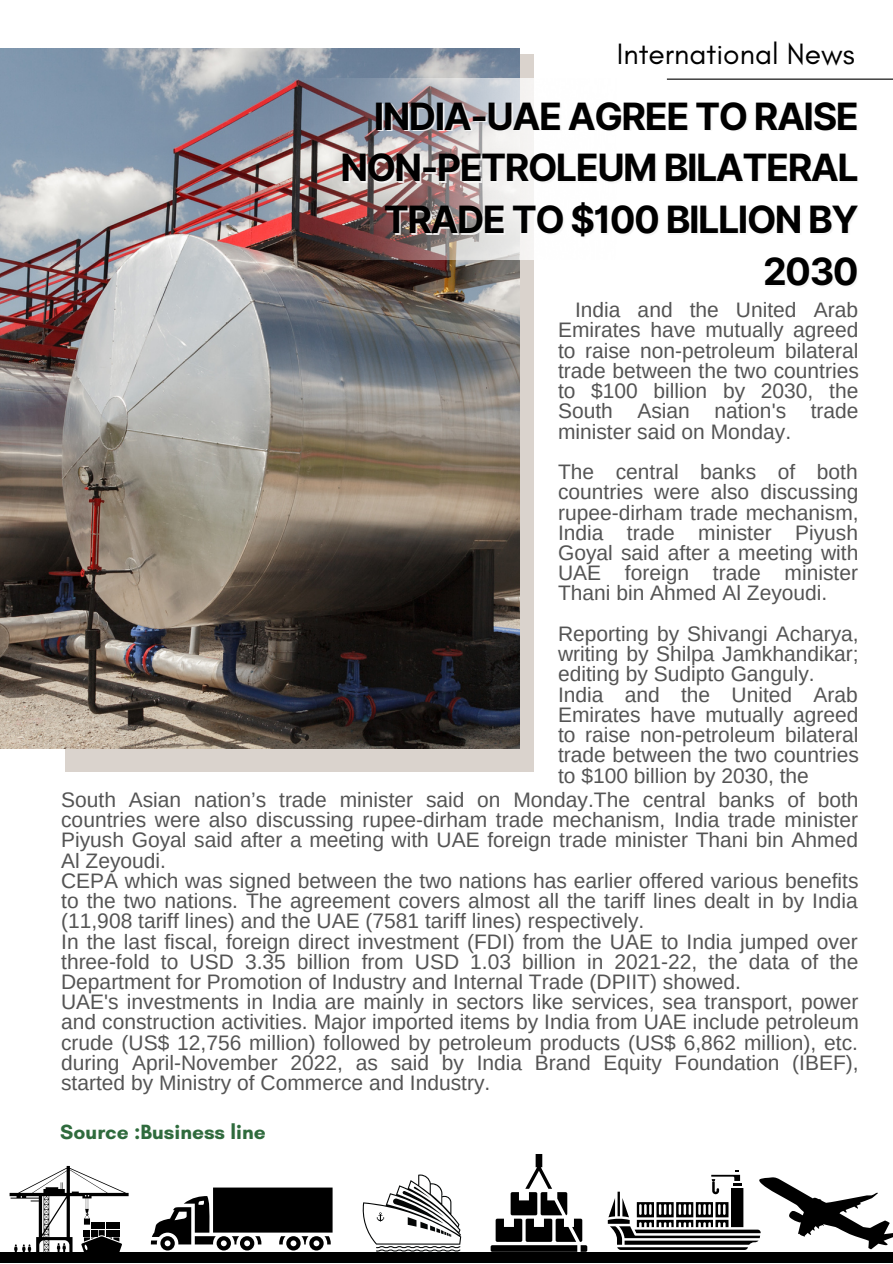
<style>
.page{position:relative;width:893px;height:1264px;background:#fff}
.page>*{position:absolute;margin:0;border:0;box-sizing:border-box;transform-origin:0 0}
.t1{font:700 37.65px/52.2px "Inter";letter-spacing:-.04em;color:#000;text-align:right}
.t2{font:30px "Glacial Indifference";color:#000}
.t3{font:21px/20.2px "Arimo";color:#545454;text-align:justify}
.t4{font:700 21px "Glacial Indifference";color:#2f6b3d}
.s1{color:rgb(246 246 246/.89)}
</style>
<div class="page">
<div style="left:0;top:1252px;width:892px;height:10px;background:#000"></div>
<hr style="left:85px;top:1262px;width:33px;height:1px;background:#000">
<svg style="left:10px;top:1165px;width:119px;height:87px"></svg>
<svg style="left:151px;top:1187px;width:181px;height:63px"></svg>
<svg style="left:362px;top:1174px;width:99px;height:77px"></svg>
<svg style="left:607px;top:1170px;width:285px;height:79px"></svg>
<svg style="left:490px;top:1154px;width:97px;height:97px"></svg>
<hr style="left:666px;top:79px;width:226px;height:1px;background:#000">
<div style="left:66px;top:54px;width:468px;height:717px;background:#dad3cd"></div>
<img style="left:0;top:48px;width:519px;height:701px">
<img style="left:220px;top:79px;width:314px;height:181px">
<p class="t2" style="left:616px;top:35px;width:239px">International News</p>
<p class="t1" style="left:340px;top:90px;width:521px">INDIA-UAE AGREE TO RAISE<br>NON-PETROLEUM BILATERAL<br>TRADE TO $100 BILLION BY<br><span class="s1">2030</span></p>
<p class="t3" style="left:558px;top:300px;width:302px;text-indent:17px">India and the United Arab Emirates have mutually agreed to raise non-petroleum bilateral trade between the two countries to $100 billion by 2030, the South Asian nation's trade minister said on Monday.</p>
<p class="t3" style="left:558px;top:461px;width:302px">The central banks of both countries were also discussing rupee-dirham trade mechanism, India trade minister Piyush Goyal said after a meeting with UAE foreign trade minister Thani bin Ahmed Al Zeyoudi.</p>
<p class="t3" style="left:558px;top:623px;width:302px">Reporting by Shivangi Acharya, writing by Shilpa Jamkhandikar; editing by Sudipto Ganguly.</p>
<p class="t3" style="left:558px;top:684px;width:302px">India and the United Arab Emirates have mutually agreed to raise non-petroleum bilateral trade between the two countries to $100 billion by 2030, the</p>
<p class="t3" style="left:61px;top:789px;width:798px">South Asian nation’s trade minister said on Monday.The central banks of both countries were also discussing rupee-dirham trade mechanism, India trade minister Piyush Goyal said after a meeting with UAE foreign trade minister Thani bin Ahmed Al Zeyoudi.</p>
<p class="t3" style="left:61px;top:870px;width:798px">CEPA which was signed between the two nations has earlier offered various benefits to the two nations. The agreement covers almost all the tariff lines dealt in by India (11,908 tariff lines) and the UAE (7581 tariff lines) respectively.</p>
<p class="t3" style="left:61px;top:931px;width:798px">In the last fiscal, foreign direct investment (FDI) from the UAE to India jumped over three-fold to USD 3.35 billion from USD 1.03 billion in 2021-22, the data of the Department for Promotion of Industry and Internal Trade (DPIIT) showed.</p>
<p class="t3" style="left:61px;top:991px;width:799px">UAE's investments in India are mainly in sectors like services, sea transport, power and construction activities. Major imported items by India from UAE include petroleum crude (US$ 12,756 million) followed by petroleum products (US$ 6,862 million), etc. during April-November 2022, as said by India Brand Equity Foundation (IBEF), started by Ministry of Commerce and Industry.</p>
<p class="t4" style="left:60px;top:1118px;width:207px">Source :Business line</p>
</div>
